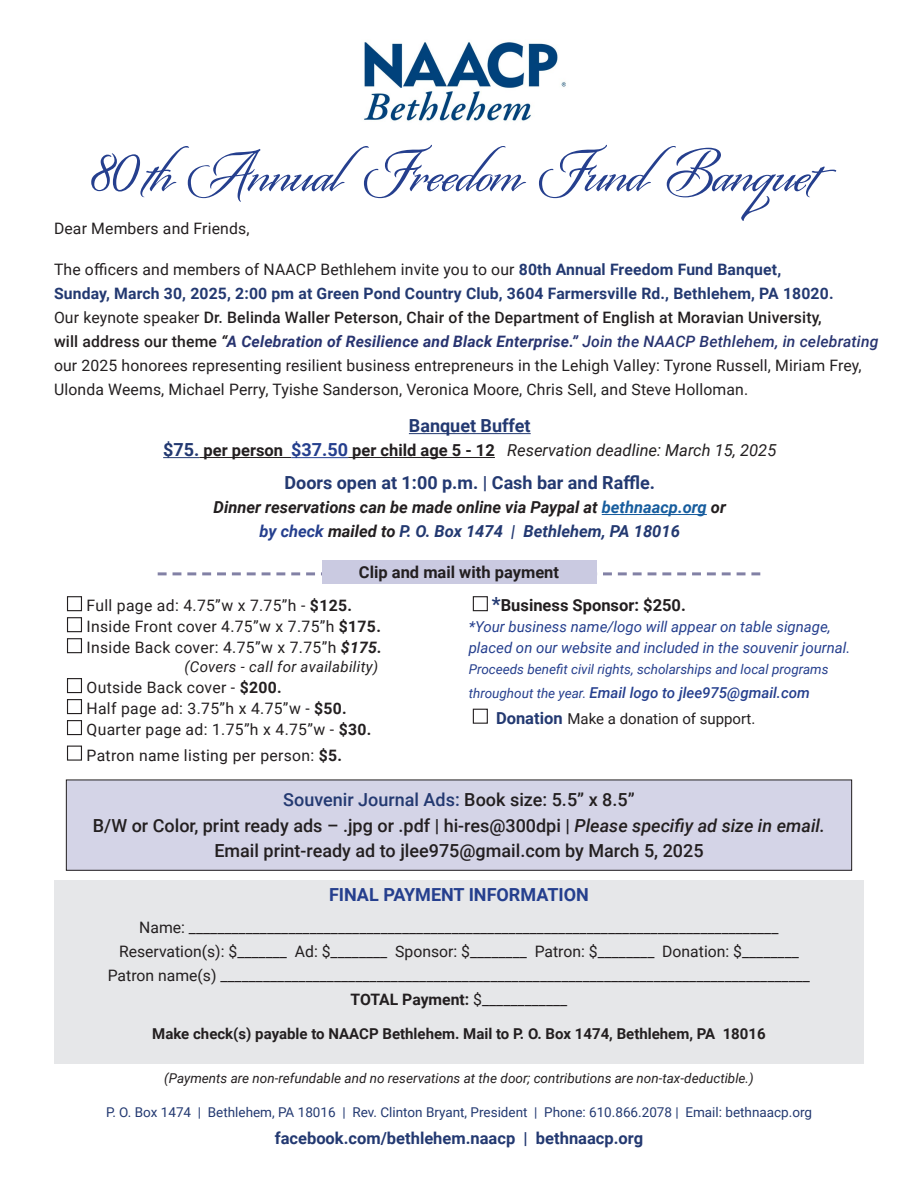
<style>
.page{position:relative;width:918px;height:1188px;background:#fff}
.page>*{position:absolute;margin:0;border:0;box-sizing:border-box;transform-origin:0 0}
.t1{font:60px "Origins Smooth";color:#253f8e}
.t2{font:500 18px/25.5px "Roboto";color:#231f20;text-align:center}
.t3{font:700 18px "Roboto";color:#233971}
.t4{font:700 18px "Roboto";color:#253f8e}
.t5{font:italic 16.5px "Roboto";color:#231f20}
.t6{font:italic 700 16.5px "Roboto";color:#231f20}
.t7{font:italic 700 16.5px "Roboto";color:#233971}
.t8{font:700 16.5px "Roboto";color:#231f20}
.t9{font:700 16.5px "Roboto";color:#233971}
.t10{font:15.75px/24px "Roboto";letter-spacing:.01em;color:#231f20}
.t11{font:italic 700 15.75px "Roboto";letter-spacing:.01em;color:#283470}
.t12{font:500 15.75px "Roboto";letter-spacing:.01em;color:#231f20}
.t13{font:700 15.75px "Roboto";letter-spacing:.01em;color:#233971}
.t14{font:700 15.75px "Roboto";letter-spacing:-.005em;color:#231f20}
.t15{font:italic 15px/21px "Roboto";color:#253f8e}
.t16{font:700 15px "Roboto";color:#231f20}
.t17{font:italic 500 15px "Roboto";color:#253f8e}
.t18{font:15px "Roboto";color:#231f20}
.t19{font:italic 15px "Roboto";letter-spacing:.02em;color:#231f20}
.t20{font:13.5px "Roboto";color:#233971}
.t21{font:italic 13.5px "Roboto";color:#231f20}
.t22{font:italic 13.5px "Roboto";color:#253f8e}
.s1{font-weight:700;color:#233971}
.s2{font-weight:400}
.s3{font-weight:500;font-style:normal;color:#231f20}
.s4{color:#231f20}
.s5{font-weight:500}
.s6{font-weight:700;font-style:normal;font-size:18px;color:#233971}
.s7{font-weight:700;font-style:normal}
.s8{font-weight:700;font-style:normal;font-size:18px;color:#253f8e}
.s9{color:#175d9e}
.s10{color:#253f8e}
.s11{font-weight:700}
.s12{font-weight:700;font-style:italic}
.s13{font-size:19.5px;color:#233971}
.s14{font-weight:400;font-size:13.5px}
.s15{font-weight:700;font-size:16.5px;color:#233971}
.s16{color:#233971}
.s17{font-style:italic}
</style>
<div class="page">
<div style="left:54px;top:880px;width:810px;height:184px;background:#e6e7e9"></div>
<img style="left:364px;top:42px;width:202px;height:79px">
<hr style="left:409px;top:433px;width:122px;height:1px;background:#233971">
<hr style="left:163px;top:457px;width:36px;height:1px;background:#233971">
<hr style="left:199px;top:457px;width:92px;height:1px;background:#231f20">
<hr style="left:291px;top:457px;width:57px;height:1px;background:#253f8e">
<hr style="left:348px;top:457px;width:147px;height:1px;background:#231f20">
<hr style="left:602px;top:514px;width:105px;height:1px;background:#175d9e">
<div style="left:66px;top:780px;width:786px;height:90px;background:#d4d4e7"></div>
<svg style="left:158px;top:572px;width:602px;height:3px"></svg>
<div style="left:322px;top:560px;width:274px;height:24px;background:#cacae1"></div>
<div style="left:67px;top:596px;width:15px;height:15px;border:1px solid #231f20"></div>
<div style="left:67px;top:617px;width:15px;height:15px;border:1px solid #231f20"></div>
<div style="left:67px;top:638px;width:15px;height:15px;border:1px solid #231f20"></div>
<div style="left:67px;top:678px;width:15px;height:15px;border:1px solid #231f20"></div>
<div style="left:67px;top:699px;width:15px;height:15px;border:1px solid #231f20"></div>
<div style="left:67px;top:720px;width:15px;height:15px;border:1px solid #231f20"></div>
<div style="left:67px;top:746px;width:15px;height:15px;border:1px solid #231f20"></div>
<div style="left:473px;top:596px;width:15px;height:15px;border:1px solid #231f20"></div>
<div style="left:473px;top:709px;width:15px;height:15px;border:1px solid #231f20"></div>
<p class="t1" style="left:92px;top:135px;width:728px">80th Annual Freedom Fund Banquet</p>
<p class="t10" style="left:54px;top:216px;width:197px">Dear Members and Friends,</p>
<p class="t10" style="left:54px;top:257px;width:729px">The officers and members of NAACP Bethlehem invite you to our <span class="s1">80th Annual Freedom Fund Banquet,</span></p>
<p class="t13" style="left:54px;top:282px;width:781px">Sunday, March 30, 2025, 2:00 pm at Green Pond Country Club, 3604 Farmersville Rd., Bethlehem, PA 18020.</p>
<p class="t12" style="left:54px;top:306px;width:769px"><span class="s2">Our keynote speaker</span> Dr. Belinda Waller Peterson, Chair of the Department of English at Moravian University,</p>
<p class="t11" style="left:54px;top:330px;width:826px"><span class="s3">will address our theme</span> <span class="s4">“</span>A Celebration of Resilience and Black Enterprise.” <span class="s5">Join the NAACP Bethlehem, in celebrating</span></p>
<p class="t10" style="left:54px;top:353px;width:809px">our 2025 honorees representing resilient business entrepreneurs in the Lehigh Valley: Tyrone Russell, Miriam Frey,<br>Ulonda Weems, Michael Perry, Tyishe Sanderson, Veronica Moore, Chris Sell, and Steve Holloman.</p>
<p class="t3" style="left:409px;top:413px;width:123px">Banquet Buffet</p>
<p class="t5" style="left:163px;top:439px;width:615px"><span class="s6">$75.</span> <span class="s7">per person</span> <span class="s8">$37.50</span> <span class="s7">per child age 5 - 12</span> Reservation deadline: March 15, 2025</p>
<p class="t3" style="left:284px;top:470px;width:372px">Doors open at 1:00 p.m. | Cash bar and Raffle.</p>
<p class="t6" style="left:214px;top:496px;width:514px">Dinner reservations can be made online via Paypal at <span class="s9">bethnaacp.org</span> or</p>
<p class="t7" style="left:260px;top:520px;width:422px"><span class="s10">by check</span> <span class="s4">mailed to</span> P. O. Box 1474 | Bethlehem, PA 18016</p>
<p class="t8" style="left:359px;top:561px;width:202px">Clip and mail with payment</p>
<p class="t10" style="left:87px;top:593px;width:267px">Full page ad: 4.75”w x 7.75”h - <span class="s11">$125.</span></p>
<p class="t10" style="left:87px;top:614px;width:296px">Inside Front cover 4.75”w x 7.75”h <span class="s11">$175.</span></p>
<p class="t10" style="left:87px;top:635px;width:297px">Inside Back cover: 4.75”w x 7.75”h <span class="s12">$175.</span></p>
<p class="t19" style="left:185px;top:656px;width:195px">(Covers - call for availability)</p>
<p class="t10" style="left:87px;top:675px;width:197px">Outside Back cover - <span class="s11">$200.</span></p>
<p class="t10" style="left:87px;top:696px;width:262px">Half page ad: 3.75”h x 4.75”w - <span class="s11">$50.</span></p>
<p class="t10" style="left:87px;top:717px;width:286px">Quarter page ad: 1.75”h x 4.75”w - <span class="s11">$30.</span></p>
<p class="t10" style="left:87px;top:742px;width:257px">Patron name listing per person: <span class="s11">$5.</span></p>
<p class="t8" style="left:492px;top:594px;width:195px"><span class="s13">*</span>Business Sponsor: $250.</p>
<p class="t15" style="left:469px;top:616px;width:383px">*Your business name/logo will appear on table signage, placed on our website and included in the souvenir journal.</p>
<p class="t22" style="left:469px;top:660px;width:361px">Proceeds benefit civil rights, scholarships and local programs</p>
<p class="t17" style="left:469px;top:682px;width:343px"><span class="s14">throughout the year.</span> Email logo to jlee975@gmail.com</p>
<p class="t18" style="left:496px;top:708px;width:261px"><span class="s15">Donation</span> Make a donation of support.</p>
<p class="t2" style="left:93px;top:787px;width:734px"><span class="s16">Souvenir Journal Ads:</span> Book size: 5.5” x 8.5”<br>B/W or Color, print ready ads – .jpg or .pdf | hi-res@300dpi | <span class="s17">Please specifiy ad size in email.</span></p>
<p class="t2" style="left:214px;top:838px;width:491px">Email print-ready ad to jlee975@gmail.com by March 5, 2025</p>
<p class="t4" style="left:329px;top:882px;width:261px">FINAL PAYMENT INFORMATION</p>
<p class="t10" style="left:119px;top:915px;width:681px;text-align:center">Name: ___________________________________________________________________________________<br>Reservation(s): $_______ Ad: $________ Sponsor: $________ Patron: $________ Donation: $________</p>
<p class="t10" style="left:108px;top:963px;width:704px">Patron name(s) ___________________________________________________________________________________</p>
<p class="t14" style="left:351px;top:988px;width:218px">TOTAL Payment: <span class="s2">$____________</span></p>
<p class="t16" style="left:152px;top:1024px;width:615px">Make check(s) payable to NAACP Bethlehem. Mail to P. O. Box 1474, Bethlehem, PA 18016</p>
<p class="t21" style="left:164px;top:1069px;width:591px">(Payments are non-refundable and no reservations at the door; contributions are non-tax-deductible.)</p>
<p class="t20" style="left:106px;top:1103px;width:707px">P. O. Box 1474 | Bethlehem, PA 18016 | Rev. Clinton Bryant, President | Phone: 610.866.2078 | Email: bethnaacp.org</p>
<p class="t9" style="left:275px;top:1127px;width:370px">facebook.com/bethlehem.naacp | bethnaacp.org</p>
</div>
